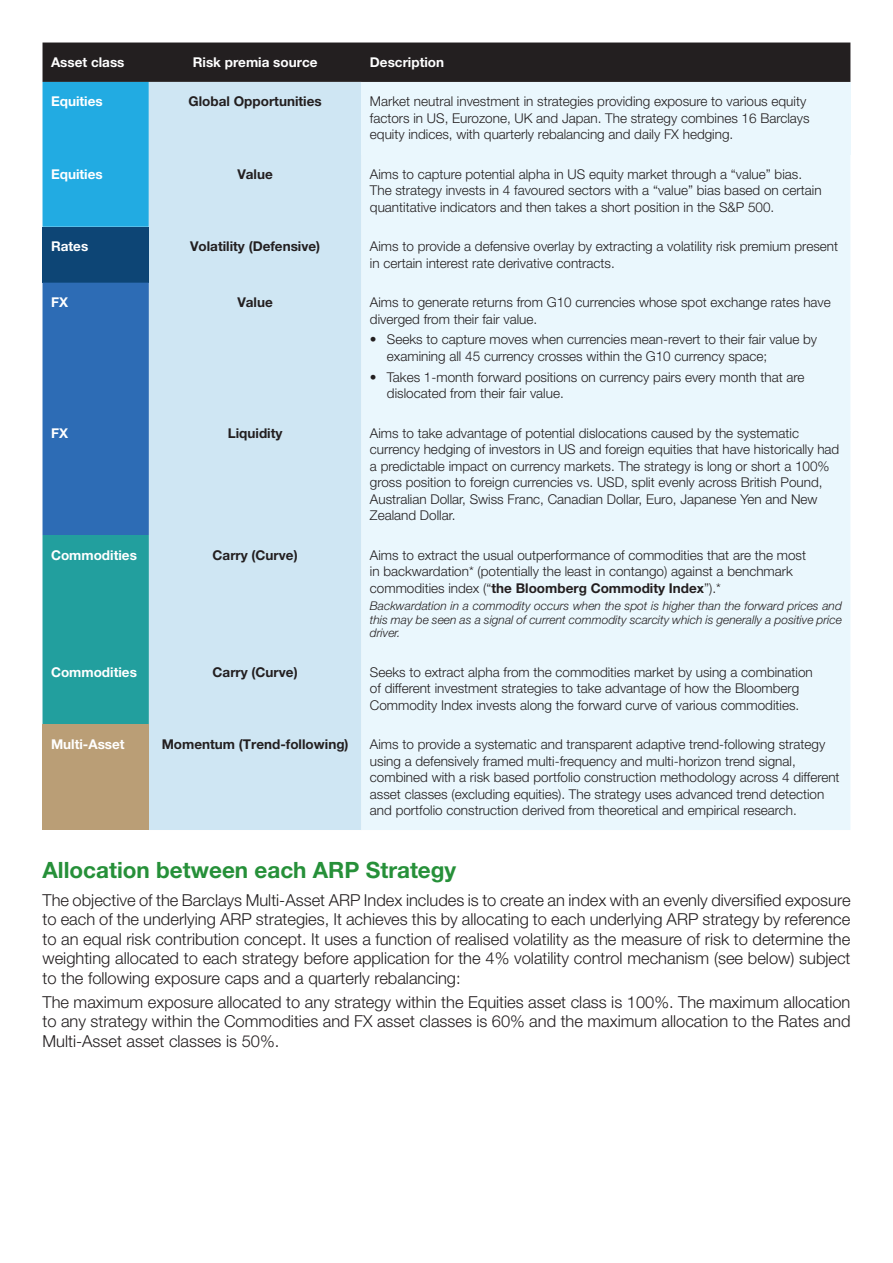
<style>
.page{position:relative;width:893px;height:1263px;background:#fff}
.page>*{position:absolute;margin:0;border:0;box-sizing:border-box;transform-origin:0 0}
.t1{font:700 22.5px "Helvetica Neue LT Pro";color:#269039}
.t2{font:300 16.5px/19.5px "Helvetica Neue LT Pro";color:#231f20;text-align:justify}
.t3{font:300 13.5px/16.5px "Helvetica Neue LT Pro";color:#231f20}
.t4{font:700 13.5px "Helvetica Neue LT Pro";color:#231f20}
.t5{font:700 13.5px "Helvetica Neue LT Pro";color:#fff}
.t6{font:italic 300 12px/13.5px "Helvetica Neue LT Pro";color:#231f20;text-align:justify}
.s1{font-weight:700}
</style>
<div class="page">
<svg style="left:43px;top:43px;width:807px;height:184px;background:#234d5f"></svg>
<div style="left:149px;top:82px;width:212px;height:748px;background:#cfe6f3"></div>
<div style="left:361px;top:82px;width:489px;height:72px;background:#eaf7fd"></div>
<div style="left:361px;top:154px;width:489px;height:676px;background:#eaf7fd"></div>
<div style="left:43px;top:227px;width:106px;height:56px;background:#0d4575"></div>
<svg style="left:43px;top:283px;width:106px;height:441px;background:#2882ab"></svg>
<div style="left:43px;top:724px;width:106px;height:106px;background:#ba9e76"></div>
<p class="t5" style="left:51px;top:54px;width:75px">Asset class</p>
<p class="t5" style="left:193px;top:54px;width:126px">Risk premia source</p>
<p class="t5" style="left:370px;top:54px;width:76px">Description</p>
<p class="t5" style="left:51px;top:93px;width:53px">Equities</p>
<p class="t4" style="left:189px;top:93px;width:135px">Global Opportunities</p>
<p class="t3" style="left:370px;top:93px;width:441px">Market neutral investment in strategies providing exposure to various equity factors in US, Eurozone, UK and Japan. The strategy combines 16 Barclays equity indices, with quarterly rebalancing and daily FX hedging.</p>
<p class="t5" style="left:51px;top:166px;width:53px">Equities</p>
<p class="t4" style="left:237px;top:166px;width:37px">Value</p>
<p class="t3" style="left:370px;top:166px;width:453px">Aims to capture potential alpha in US equity market through a “value” bias.<br>The strategy invests in 4 favoured sectors with a “value” bias based on certain quantitative indicators and then takes a short position in the S&amp;P 500.</p>
<p class="t5" style="left:51px;top:238px;width:39px">Rates</p>
<p class="t4" style="left:190px;top:238px;width:132px">Volatility (Defensive)</p>
<p class="t3" style="left:370px;top:238px;width:470px">Aims to provide a defensive overlay by extracting a volatility risk premium present in certain interest rate derivative contracts.</p>
<p class="t5" style="left:51px;top:294px;width:19px">FX</p>
<p class="t4" style="left:237px;top:294px;width:37px">Value</p>
<p class="t3" style="left:370px;top:294px;width:462px">Aims to generate returns from G10 currencies whose spot exchange rates have diverged from their fair value.</p>
<p class="t3" style="left:387px;top:331px;width:432px;text-indent:-17px">• Seeks to capture moves when currencies mean-revert to their fair value by examining all 45 currency crosses within the G10 currency space;</p>
<p class="t3" style="left:387px;top:368px;width:419px;text-indent:-17px">• Takes 1-month forward positions on currency pairs every month that are dislocated from their fair value.</p>
<p class="t5" style="left:51px;top:424px;width:19px">FX</p>
<p class="t4" style="left:228px;top:424px;width:56px">Liquidity</p>
<p class="t3" style="left:370px;top:424px;width:471px">Aims to take advantage of potential dislocations caused by the systematic currency hedging of investors in US and foreign equities that have historically had a predictable impact on currency markets. The strategy is long or short a 100% gross position to foreign currencies vs. USD, split evenly across British Pound, Australian Dollar, Swiss Franc, Canadian Dollar, Euro, Japanese Yen and New Zealand Dollar.</p>
<p class="t5" style="left:51px;top:546px;width:87px">Commodities</p>
<p class="t4" style="left:213px;top:546px;width:87px">Carry (Curve)</p>
<p class="t3" style="left:370px;top:546px;width:438px">Aims to extract the usual outperformance of commodities that are the most in backwardation* (potentially the least in contango) against a benchmark commodities index (“<span class="s1">the Bloomberg Commodity Index</span>”).*</p>
<p class="t6" style="left:370px;top:599px;width:473px">Backwardation in a commodity occurs when the spot is higher than the forward prices and this may be seen as a signal of current commodity scarcity which is generally a positive price driver.</p>
<p class="t5" style="left:51px;top:663px;width:87px">Commodities</p>
<p class="t4" style="left:213px;top:663px;width:87px">Carry (Curve)</p>
<p class="t3" style="left:370px;top:663px;width:444px">Seeks to extract alpha from the commodities market by using a combination of different investment strategies to take advantage of how the Bloomberg<br>Commodity Index invests along the forward curve of various commodities.</p>
<p class="t5" style="left:51px;top:736px;width:75px">Multi-Asset</p>
<p class="t4" style="left:162px;top:736px;width:188px">Momentum (Trend-following)</p>
<p class="t3" style="left:370px;top:736px;width:471px">Aims to provide a systematic and transparent adaptive trend-following strategy using a defensively framed multi-frequency and multi-horizon trend signal, combined with a risk based portfolio construction methodology across 4 different asset classes (excluding equities). The strategy uses advanced trend detection and portfolio construction derived from theoretical and empirical research.</p>
<h1 class="t1" style="left:43px;top:856px;width:415px">Allocation between each ARP Strategy</h1>
<p class="t2" style="left:43px;top:890px;width:809px">The objective of the Barclays Multi-Asset ARP Index includes is to create an index with an evenly diversified exposure to each of the underlying ARP strategies, It achieves this by allocating to each underlying ARP strategy by reference to an equal risk contribution concept. It uses a function of realised volatility as the measure of risk to determine the weighting allocated to each strategy before application for the 4% volatility control mechanism (see below) subject to the following exposure caps and a quarterly rebalancing:</p>
<p class="t2" style="left:43px;top:991px;width:809px">The maximum exposure allocated to any strategy within the Equities asset class is 100%. The maximum allocation to any strategy within the Commodities and FX asset classes is 60% and the maximum allocation to the Rates and Multi-Asset asset classes is 50%.</p>
</div>
